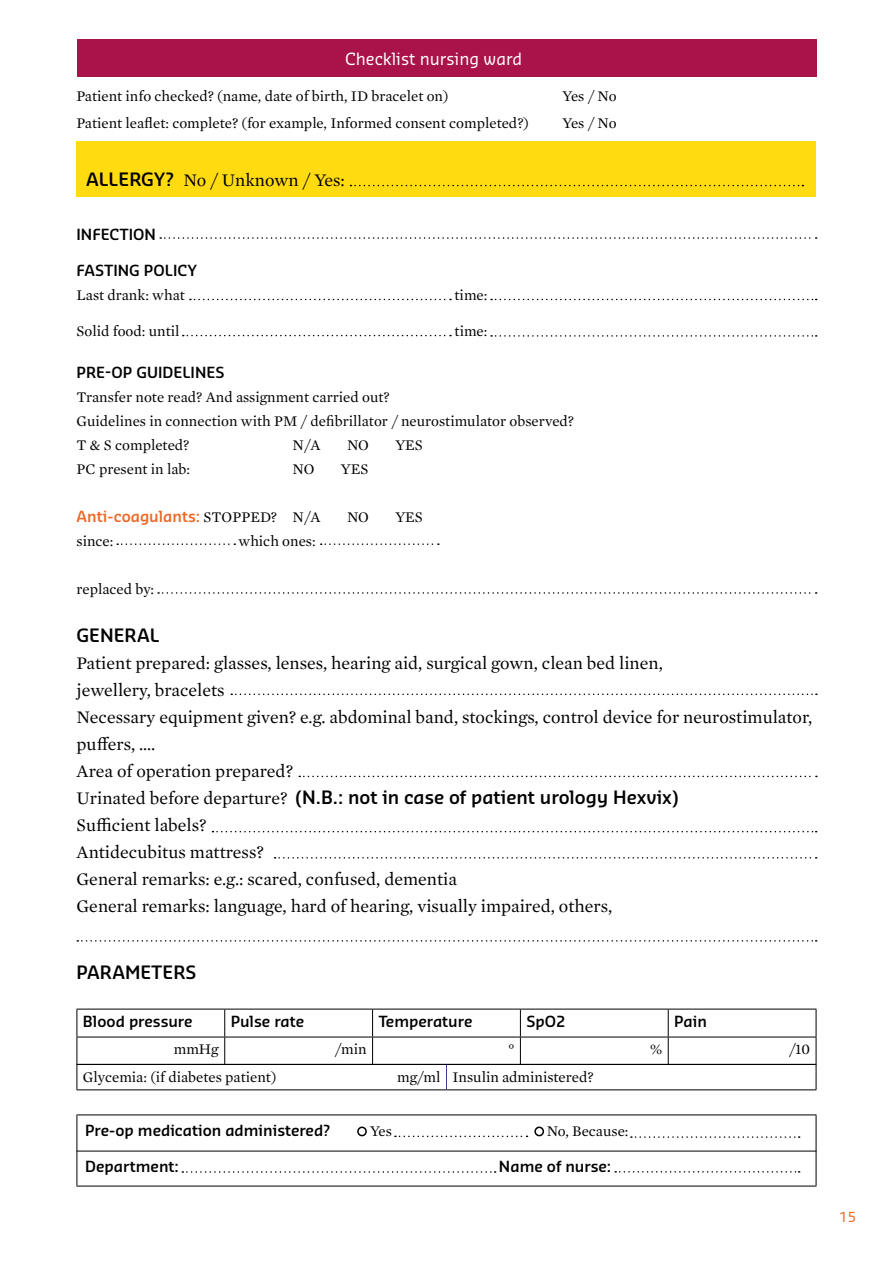
<style>
.page{position:relative;width:893px;height:1263px;background:#fff}
.page>*{position:absolute;margin:0;border:0;box-sizing:border-box;transform-origin:0 0}
.t1{font:18px/27px "Mercury Text G1";color:#000}
.t2{font:600 18px "Sansa Pro";color:#000}
.t3{font:16.5px "Sansa Pro";color:#fff}
.t4{font:15px/24px "Mercury Text G1";color:#000}
.t5{font:600 15px "Sansa Pro";color:#000}
.t6{font:600 15px "Sansa Pro";color:#ec6725}
.t7{font:13.5px "Sansa";color:#ec6725}
.s1{font-family:"Sansa Pro";font-weight:600}
.s2{font-family:"Mercury Text G1";font-weight:400;color:#000}
.s3{font-family:"Mercury Text G1";font-weight:400}
</style>
<div class="page">
<div style="left:77px;top:141px;width:739px;height:55px;background:#ffdb10"></div>
<hr style="left:77px;top:1114px;width:739px;height:1px;background:#000">
<hr style="left:77px;top:1115px;width:1px;height:71px;background:#000">
<hr style="left:816px;top:1115px;width:1px;height:71px;background:#000">
<hr style="left:77px;top:1186px;width:739px;height:1px;background:#000">
<svg style="left:160px;top:237px;width:657px;height:2px"></svg>
<svg style="left:350px;top:185px;width:453px;height:1px"></svg>
<svg style="left:190px;top:299px;width:261px;height:1px"></svg>
<svg style="left:491px;top:335px;width:326px;height:2px"></svg>
<svg style="left:491px;top:299px;width:326px;height:1px"></svg>
<svg style="left:183px;top:335px;width:268px;height:1px"></svg>
<svg style="left:117px;top:543px;width:118px;height:2px"></svg>
<svg style="left:321px;top:543px;width:118px;height:2px"></svg>
<svg style="left:158px;top:592px;width:659px;height:2px"></svg>
<svg style="left:231px;top:693px;width:586px;height:2px"></svg>
<svg style="left:299px;top:776px;width:518px;height:1px"></svg>
<svg style="left:182px;top:1171px;width:314px;height:2px"></svg>
<svg style="left:615px;top:1171px;width:185px;height:1px"></svg>
<svg style="left:631px;top:1136px;width:169px;height:2px"></svg>
<svg style="left:395px;top:1135px;width:132px;height:2px"></svg>
<hr style="left:77px;top:1009px;width:148px;height:1px;background:#000">
<hr style="left:225px;top:1009px;width:148px;height:1px;background:#000">
<hr style="left:373px;top:1009px;width:147px;height:1px;background:#000">
<hr style="left:520px;top:1009px;width:148px;height:1px;background:#000">
<hr style="left:668px;top:1009px;width:148px;height:1px;background:#000">
<hr style="left:77px;top:1037px;width:148px;height:1px;background:#000">
<hr style="left:225px;top:1037px;width:148px;height:1px;background:#000">
<svg style="left:224px;top:1009px;width:1px;height:55px"></svg>
<hr style="left:373px;top:1037px;width:147px;height:1px;background:#000">
<svg style="left:372px;top:1009px;width:1px;height:55px"></svg>
<hr style="left:520px;top:1037px;width:148px;height:1px;background:#000">
<svg style="left:520px;top:1009px;width:1px;height:55px"></svg>
<hr style="left:668px;top:1037px;width:148px;height:1px;background:#000">
<svg style="left:668px;top:1009px;width:1px;height:55px"></svg>
<svg style="left:446px;top:1065px;width:1px;height:24px"></svg>
<hr style="left:77px;top:1064px;width:369px;height:1px;background:#000">
<svg style="left:77px;top:1009px;width:1px;height:80px"></svg>
<hr style="left:446px;top:1064px;width:370px;height:1px;background:#000">
<svg style="left:816px;top:1009px;width:1px;height:80px"></svg>
<hr style="left:77px;top:1089px;width:369px;height:1px;background:#000">
<hr style="left:446px;top:1089px;width:370px;height:1px;background:#000">
<div style="left:357px;top:1126px;width:10px;height:10px;border:2px solid #000;border-radius:50%"></div>
<div style="left:534px;top:1126px;width:10px;height:10px;border:2px solid #000;border-radius:50%"></div>
<div style="left:77px;top:39px;width:739px;height:38px;background:#aa134a"></div>
<svg style="left:212px;top:831px;width:605px;height:1px"></svg>
<svg style="left:275px;top:857px;width:542px;height:1px"></svg>
<svg style="left:77px;top:940px;width:740px;height:2px"></svg>
<hr style="left:77px;top:1151px;width:739px;height:1px;background:#000">
<p class="t3" style="left:345px;top:47px;width:179px">Checklist nursing ward</p>
<p class="t4" style="left:77px;top:83px;width:373px">Patient info checked? (name, date of birth, ID bracelet on)</p>
<p class="t4" style="left:563px;top:83px;width:56px">Yes / No</p>
<p class="t4" style="left:77px;top:110px;width:454px">Patient leaflet: complete? (for example, Informed consent completed?)</p>
<p class="t4" style="left:563px;top:110px;width:56px">Yes / No</p>
<p class="t1" style="left:86px;top:165px;width:260px"><span class="s1">ALLERGY?</span> No / Unknown / Yes:</p>
<p class="t5" style="left:77px;top:224px;width:81px">INFECTION</p>
<p class="t5" style="left:77px;top:260px;width:122px">FASTING POLICY</p>
<p class="t4" style="left:77px;top:282px;width:110px">Last drank: what</p>
<p class="t4" style="left:455px;top:282px;width:34px">time:</p>
<p class="t4" style="left:77px;top:318px;width:104px">Solid food: until</p>
<p class="t4" style="left:455px;top:318px;width:34px">time:</p>
<p class="t5" style="left:77px;top:362px;width:149px">PRE-OP GUIDELINES</p>
<p class="t4" style="left:77px;top:384px;width:499px">Transfer note read? And assignment carried out?<br>Guidelines in connection with PM / defibrillator / neurostimulator observed?<br>T &amp; S completed?</p>
<p class="t4" style="left:293px;top:432px;width:30px">N/A</p>
<p class="t4" style="left:347px;top:432px;width:23px">NO</p>
<p class="t4" style="left:395px;top:432px;width:29px">YES</p>
<p class="t4" style="left:77px;top:456px;width:115px">PC present in lab:</p>
<p class="t4" style="left:293px;top:456px;width:23px">NO</p>
<p class="t4" style="left:341px;top:456px;width:29px">YES</p>
<p class="t6" style="left:77px;top:506px;width:246px">Anti-coagulants: <span class="s2">STOPPED? N/A</span></p>
<p class="t4" style="left:347px;top:504px;width:23px">NO</p>
<p class="t4" style="left:395px;top:504px;width:29px">YES</p>
<p class="t4" style="left:77px;top:528px;width:38px">since:</p>
<p class="t4" style="left:239px;top:528px;width:79px">which ones:</p>
<p class="t4" style="left:77px;top:576px;width:79px">replaced by:</p>
<p class="t2" style="left:77px;top:623px;width:84px">GENERAL</p>
<p class="t1" style="left:77px;top:648px;width:737px">Patient prepared: glasses, lenses, hearing aid, surgical gown, clean bed linen,<br>jewellery, bracelets<br>Necessary equipment given? e.g. abdominal band, stockings, control device for neurostimulator, puffers, ….<br>Area of operation prepared?</p>
<p class="t2" style="left:77px;top:785px;width:603px"><span class="s3">Urinated before departure?</span> (N.B.: not in case of patient urology Hexvix)</p>
<p class="t1" style="left:77px;top:810px;width:537px">Sufficient labels?<br>Antidecubitus mattress?<br>General remarks: e.g.: scared, confused, dementia<br>General remarks: language, hard of hearing, visually impaired, others,</p>
<p class="t2" style="left:77px;top:960px;width:121px">PARAMETERS</p>
<p class="t5" style="left:83px;top:1011px;width:111px">Blood pressure</p>
<p class="t5" style="left:231px;top:1011px;width:75px">Pulse rate</p>
<p class="t5" style="left:379px;top:1011px;width:95px">Temperature</p>
<p class="t5" style="left:526px;top:1011px;width:41px">SpO2</p>
<p class="t5" style="left:674px;top:1011px;width:34px">Pain</p>
<p class="t4" style="left:174px;top:1036px;width:46px">mmHg</p>
<p class="t4" style="left:335px;top:1036px;width:33px">/min</p>
<p class="t4" style="left:508px;top:1036px;width:7px">°</p>
<p class="t4" style="left:650px;top:1036px;width:14px">%</p>
<p class="t4" style="left:789px;top:1036px;width:23px">/10</p>
<p class="t4" style="left:83px;top:1064px;width:195px">Glycemia: (if diabetes patient)</p>
<p class="t4" style="left:397px;top:1064px;width:198px">mg/ml Insulin administered?</p>
<p class="t5" style="left:85px;top:1120px;width:247px">Pre-op medication administered?</p>
<p class="t4" style="left:370px;top:1118px;width:23px">Yes</p>
<p class="t4" style="left:547px;top:1118px;width:83px">No, Because:</p>
<p class="t5" style="left:85px;top:1156px;width:95px">Department:</p>
<p class="t5" style="left:499px;top:1156px;width:114px">Name of nurse:</p>
<p class="t7" style="left:839px;top:1209px;width:18px">15</p>
</div>
